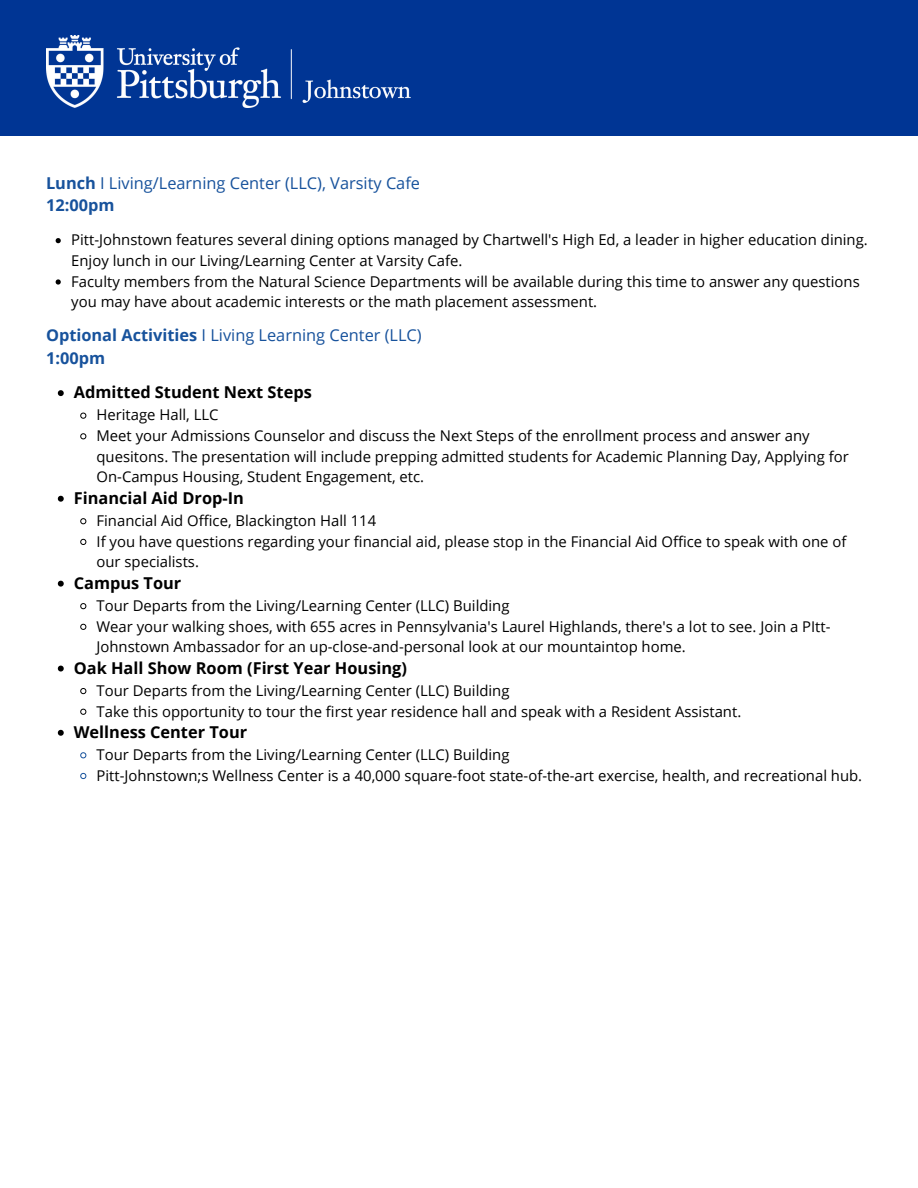
<style>
.page{position:relative;width:918px;height:1188px;background:#fff}
.page>*{position:absolute;margin:0;border:0;box-sizing:border-box;transform-origin:0 0}
.t1{font:700 16.35px "Open Sans";color:#000}
.t2{font:16.35px/23px "Open Sans";color:#17529c}
.t3{font:14.85px/20.7px "Open Sans";color:#000}
.s1{font-weight:700}
</style>
<div class="page">
<div style="left:0;top:0;width:918px;height:135px;background:#003594"></div>
<img style="left:46px;top:36px;width:365px;height:72px">
<svg style="left:56px;top:238px;width:5px;height:5px"></svg>
<svg style="left:56px;top:279px;width:5px;height:6px"></svg>
<svg style="left:58px;top:390px;width:6px;height:6px"></svg>
<svg style="left:80px;top:412px;width:7px;height:7px"></svg>
<svg style="left:80px;top:433px;width:7px;height:7px"></svg>
<svg style="left:58px;top:496px;width:6px;height:6px"></svg>
<svg style="left:80px;top:518px;width:7px;height:7px"></svg>
<svg style="left:80px;top:538px;width:7px;height:7px"></svg>
<svg style="left:58px;top:581px;width:6px;height:6px"></svg>
<svg style="left:80px;top:603px;width:7px;height:7px"></svg>
<svg style="left:80px;top:623px;width:7px;height:7px"></svg>
<svg style="left:58px;top:666px;width:6px;height:6px"></svg>
<svg style="left:80px;top:688px;width:7px;height:7px"></svg>
<svg style="left:80px;top:708px;width:7px;height:7px"></svg>
<svg style="left:58px;top:730px;width:6px;height:6px"></svg>
<svg style="left:80px;top:752px;width:7px;height:7px"></svg>
<svg style="left:80px;top:773px;width:7px;height:6px"></svg>
<p class="t2" style="left:46px;top:171px;width:376px"><span class="s1">Lunch</span> I Living/Learning Center (LLC), Varsity Cafe<br><span class="s1">12:00pm</span></p>
<p class="t3" style="left:71px;top:229px;width:798px">Pitt-Johnstown features several dining options managed by Chartwell's High Ed, a leader in higher education dining.<br>Enjoy lunch in our Living/Learning Center at Varsity Cafe.<br>Faculty members from the Natural Science Departments will be available during this time to answer any questions you may have about academic interests or the math placement assessment.</p>
<p class="t2" style="left:46px;top:323px;width:377px"><span class="s1">Optional Activities</span> I Living Learning Center (LLC)<br><span class="s1">1:00pm</span></p>
<p class="t1" style="left:74px;top:381px;width:240px">Admitted Student Next Steps</p>
<p class="t3" style="left:97px;top:404px;width:754px">Heritage Hall, LLC<br>Meet your Admissions Counselor and discuss the Next Steps of the enrollment process and answer any quesitons. The presentation will include prepping admitted students for Academic Planning Day, Applying for On-Campus Housing, Student Engagement, etc.</p>
<p class="t1" style="left:74px;top:486px;width:172px">Financial Aid Drop-In</p>
<p class="t3" style="left:97px;top:510px;width:751px">Financial Aid Office, Blackington Hall 114<br>If you have questions regarding your financial aid, please stop in the Financial Aid Office to speak with one of our specialists.</p>
<p class="t1" style="left:74px;top:571px;width:109px">Campus Tour</p>
<p class="t3" style="left:97px;top:595px;width:735px">Tour Departs from the Living/Learning Center (LLC) Building<br>Wear your walking shoes, with 655 acres in Pennsylvania's Laurel Highlands, there's a lot to see. Join a PItt-<br>Johnstown Ambassador for an up-close-and-personal look at our mountaintop home.</p>
<p class="t1" style="left:74px;top:656px;width:335px">Oak Hall Show Room (First Year Housing)</p>
<p class="t3" style="left:97px;top:680px;width:646px">Tour Departs from the Living/Learning Center (LLC) Building<br>Take this opportunity to tour the first year residence hall and speak with a Resident Assistant.</p>
<p class="t1" style="left:74px;top:721px;width:175px">Wellness Center Tour</p>
<p class="t3" style="left:97px;top:744px;width:767px">Tour Departs from the Living/Learning Center (LLC) Building<br>Pitt-Johnstown;s Wellness Center is a 40,000 square-foot state-of-the-art exercise, health, and recreational hub.</p>
</div>
